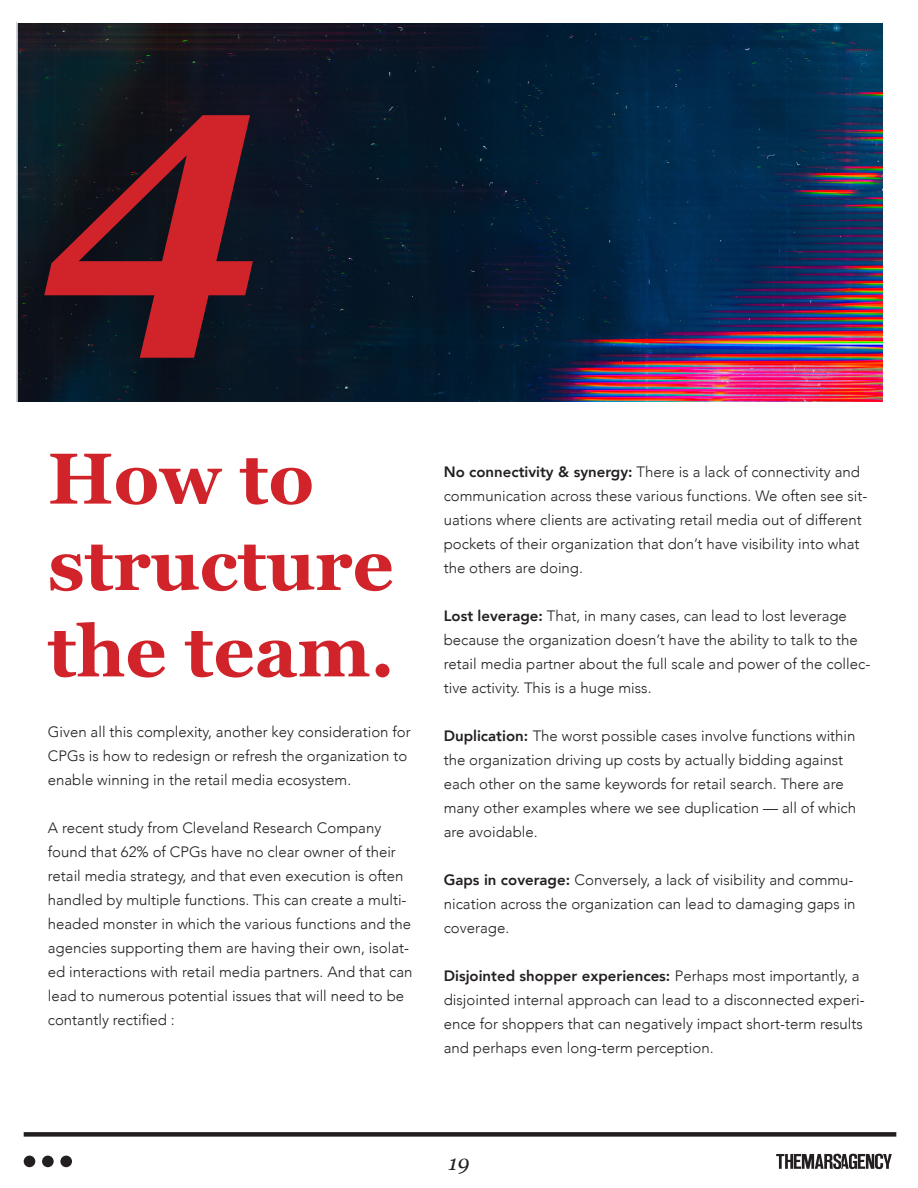
<style>
.page{position:relative;width:918px;height:1188px;background:#fff}
.page>*{position:absolute;margin:0;border:0;box-sizing:border-box;transform-origin:0 0}
.t1{font:italic 700 337.5px "Georgia";color:#d1232a}
.t2{font:700 72px/86.4px "Georgia";color:#d1232a}
.t3{font:italic 21px "Georgia";color:#231f20}
.t4{font:300 15px/24px "Avenir";color:#231f20}
.s1{font-weight:800}
</style>
<div class="page">
<div style="left:24px;top:1156px;width:11px;height:11px;background:#231f20;border-radius:50%"></div>
<div style="left:42px;top:1156px;width:12px;height:11px;background:#231f20;border-radius:50%"></div>
<div style="left:60px;top:1156px;width:12px;height:11px;background:#231f20;border-radius:50%"></div>
<div style="left:24px;top:1132px;width:872px;height:5px;background:#231f20"></div>
<svg style="left:776px;top:1154px;width:116px;height:15px"></svg>
<img style="left:19px;top:25px;width:863px;height:377px">
<div style="left:16px;top:22px;width:869px;height:384px;border:2px solid #fff"></div>
<p class="t1" style="left:48px;top:-71px;width:221px">4</p>
<p class="t2" style="left:48px;top:432px;width:348px">How to structure the team.</p>
<p class="t4" style="left:444px;top:460px;width:425px"><span class="s1">No connectivity &amp; synergy:</span> There is a lack of connectivity and communication across these various functions. We often see sit&shy;uations where clients are activating retail media out of different pockets of their organization that don’t have visibility into what the others are doing.</p>
<p class="t4" style="left:444px;top:604px;width:428px"><span class="s1">Lost leverage:</span> That, in many cases, can lead to lost leverage because the organization doesn’t have the ability to talk to the retail media partner about the full scale and power of the collec&shy;tive activity. This is a huge miss.</p>
<p class="t4" style="left:444px;top:724px;width:414px"><span class="s1">Duplication:</span> The worst possible cases involve functions within the organization driving up costs by actually bidding against each other on the same keywords for retail search. There are many other examples where we see duplication — all of which are avoidable.</p>
<p class="t4" style="left:444px;top:868px;width:413px"><span class="s1">Gaps in coverage:</span> Conversely, a lack of visibility and commu&shy;nication across the organization can lead to damaging gaps in coverage.</p>
<p class="t4" style="left:444px;top:964px;width:422px"><span class="s1">Disjointed shopper experiences:</span> Perhaps most importantly, a disjointed internal approach can lead to a disconnected experi&shy;ence for shoppers that can negatively impact short-term results and perhaps even long-term perception.</p>
<p class="t4" style="left:48px;top:720px;width:364px">Given all this complexity, another key consideration for<br>CPGs is how to redesign or refresh the organization to enable winning in the retail media ecosystem.</p>
<p class="t4" style="left:48px;top:816px;width:366px">A recent study from Cleveland Research Company found that 62% of CPGs have no clear owner of their retail media strategy, and that even execution is often handled by multiple functions. This can create a multi&shy;headed monster in which the various functions and the agencies supporting them are having their own, isolat&shy;ed interactions with retail media partners. And that can lead to numerous potential issues that will need to be contantly rectified :</p>
<h3 class="t3" style="left:449px;top:1148px;width:22px">19</h3>
</div>
